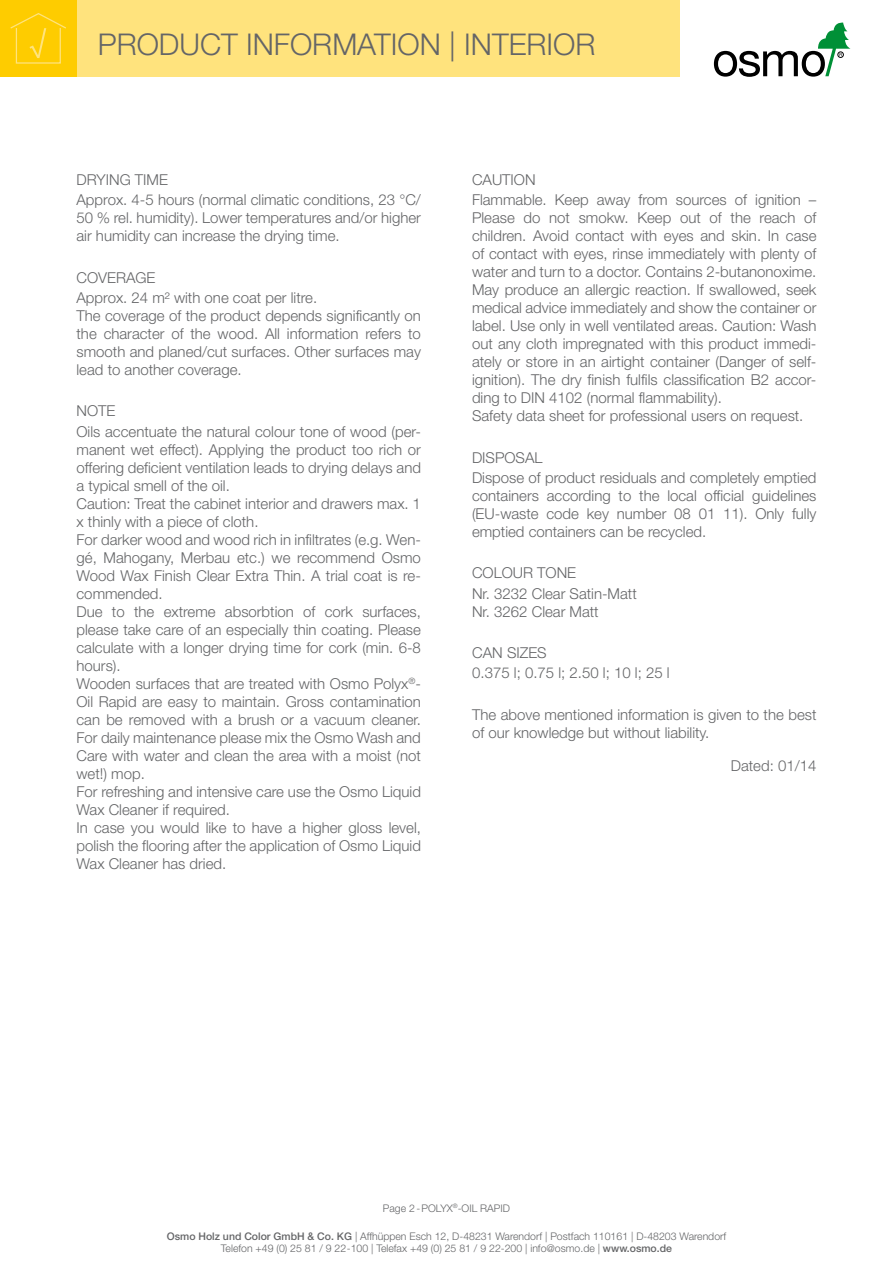
<style>
.page{position:relative;width:893px;height:1263px;background:#fff}
.page>*{position:absolute;margin:0;border:0;box-sizing:border-box;transform-origin:0 0}
.t1{font:300 30px "Helvetica Neue";color:#646567}
.t2{font:300 15px/18px "Helvetica Neue";color:#646567}
.t3{font:300 10.5px/12.6px "Helvetica Neue";color:#646567;text-align:center}
.s1{font-weight:500}
</style>
<div class="page">
<svg style="left:714px;top:23px;width:136px;height:54px"></svg>
<div style="left:77px;top:0;width:603px;height:77px;background:#ffe37d"></div>
<div style="left:0;top:0;width:77px;height:77px;background:#fecc00"></div>
<svg style="left:10px;top:13px;width:56px;height:51px"></svg>
<h1 class="t1" style="left:98px;top:26px;width:499px">PRODUCT INFORMATION | INTERIOR</h1>
<p class="t2" style="left:77px;top:169px;width:346px;line-height:20.1px">DRYING TIME<br>Approx. 4-5 hours (normal climatic conditions, 23 °C/</p>
<p class="t2" style="left:77px;top:209px;width:346px">50 % rel. humidity). Lower temperatures and/or higher air humidity can increase the drying time.</p>
<p class="t2" style="left:77px;top:267px;width:242px;line-height:20.1px">COVERAGE<br>Approx. 24 m² with one coat per litre.</p>
<p class="t2" style="left:77px;top:306px;width:346px;text-align:justify">The coverage of the product depends significantly on the character of the wood. All information refers to smooth and planed/cut surfaces. Other surfaces may lead to another coverage.</p>
<p class="t2" style="left:77px;top:401px;width:346px;line-height:20.1px">NOTE<br>Oils accentuate the natural colour tone of wood (per-</p>
<p class="t2" style="left:77px;top:440px;width:346px">manent wet effect). Applying the product too rich or offering deficient ventilation leads to drying delays and a typical smell of the oil.<br>Caution: Treat the cabinet interior and drawers max. 1 x thinly with a piece of cloth.<br>For darker wood and wood rich in infiltrates (e.g. Wen&shy;gé, Mahogany, Merbau etc.) we recommend Osmo Wood Wax Finish Clear Extra Thin. A trial coat is re&shy;commended.<br>Due to the extreme absorbtion of cork surfaces, please take care of an especially thin coating. Please calculate with a longer drying time for cork (min. 6-8 hours).<br>Wooden surfaces that are treated with Osmo Polyx<sup>®</sup>- Oil Rapid are easy to maintain. Gross contamination can be removed with a brush or a vacuum cleaner.<br>For daily maintenance please mix the Osmo Wash and Care with water and clean the area with a moist (not wet!) mop.<br>For refreshing and intensive care use the Osmo Liquid Wax Cleaner if required.<br>In case you would like to have a higher gloss level, polish the flooring after the application of Osmo Liquid Wax Cleaner has dried.</p>
<p class="t2" style="left:472px;top:169px;width:346px;line-height:20.1px">CAUTION<br>Flammable. Keep away from sources of ignition –</p>
<p class="t2" style="left:472px;top:209px;width:346px">Please do not smokw. Keep out of the reach of children. Avoid contact with eyes and skin. In case of contact with eyes, rinse immediately with plenty of water and turn to a doctor. Contains 2-butanonoxime.<br>May produce an allergic reaction. If swallowed, seek medical advice immediately and show the container or label. Use only in well ventilated areas. Caution: Wash out any cloth impregnated with this product immedi&shy;ately or store in an airtight container (Danger of self&shy;ignition). The dry finish fulfils classification B2 accor&shy;ding to DIN 4102 (normal flammability).<br>Safety data sheet for professional users on request.</p>
<p class="t2" style="left:472px;top:447px;width:346px;line-height:20.1px">DISPOSAL<br>Dispose of product residuals and completely emptied</p>
<p class="t2" style="left:472px;top:486px;width:346px;text-align:justify">containers according to the local official guidelines (EU-waste code key number 08 01 11). Only fully emptied containers can be recycled.</p>
<p class="t2" style="left:472px;top:563px;width:166px;line-height:20.1px">COLOUR TONE<br>Nr. 3232 Clear Satin-Matt</p>
<p class="t2" style="left:472px;top:602px;width:128px">Nr. 3262 Clear Matt</p>
<p class="t2" style="left:472px;top:642px;width:199px;line-height:20.1px">CAN SIZES<br>0.375 l; 0.75 l; 2.50 l; 10 l; 25 l</p>
<p class="t2" style="left:472px;top:705px;width:346px">The above mentioned information is given to the best of our knowledge but without liability.</p>
<p class="t2" style="left:731px;top:756px;width:87px">Dated: 01/14</p>
<p class="t3" style="left:383px;top:1202px;width:129px">Page 2-POLYX<sup>®</sup>-OIL RAPID</p>
<p class="t3" style="left:167px;top:1229px;width:561px"><span class="s1">Osmo Holz und Color GmbH &amp; Co. KG</span> | Affhüppen Esch 12, D-48231 Warendorf | Postfach 110161 | D-48203 Warendorf<br>Telefon +49 (0) 25 81 / 9 22-100 | Telefax +49 (0) 25 81 / 9 22-200 | info@osmo.de | <span class="s1">www.osmo.de</span></p>
</div>
